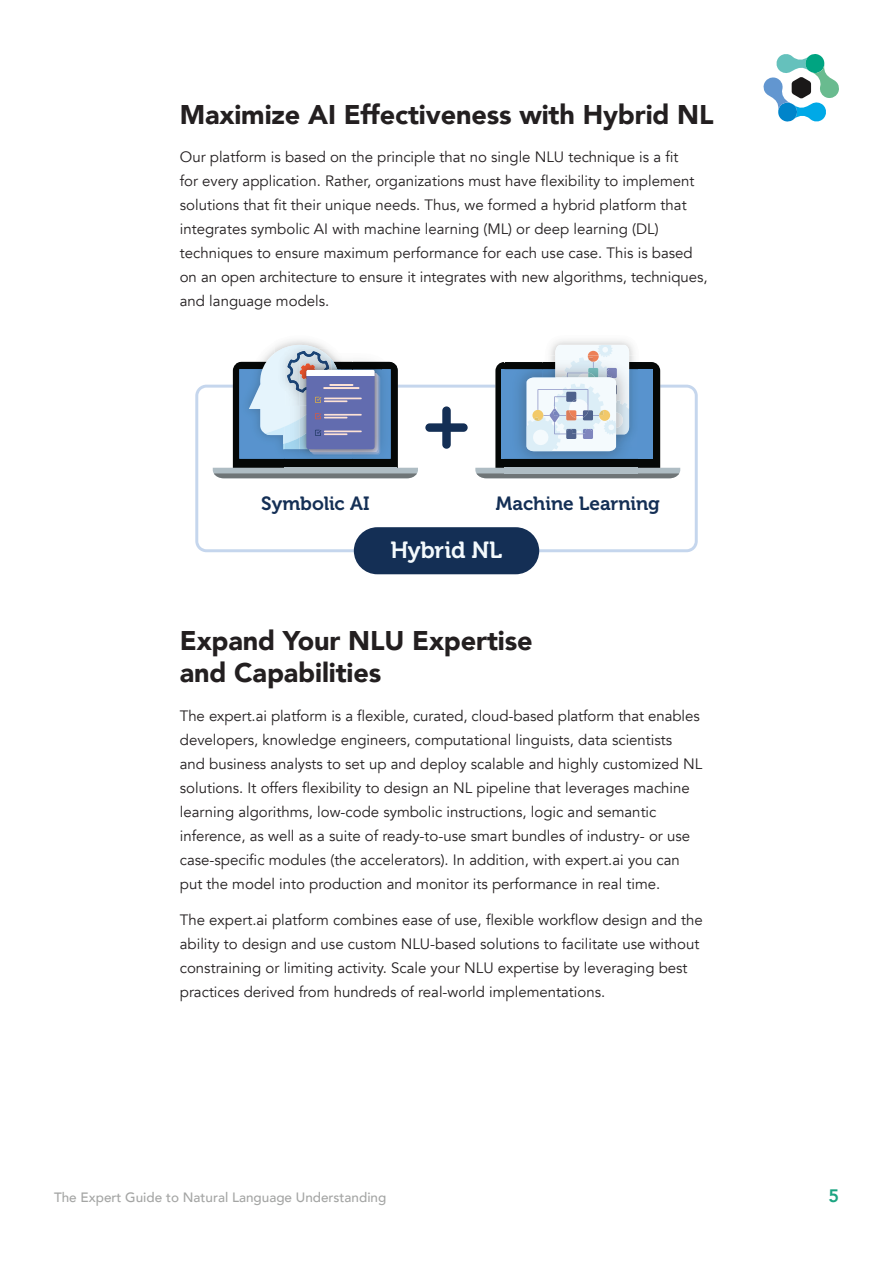
<style>
.page{position:relative;width:893px;height:1263px;background:#fff}
.page>*{position:absolute;margin:0;border:0;box-sizing:border-box;transform-origin:0 0}
.t1{font:900 27px/31.5px "Avenir";letter-spacing:-.005em;color:#231f20}
.t2{font:23.25px "Museo 700";letter-spacing:-.005em;color:#f4fafd}
.t3{font:19.05px "Museo 700";color:#142f55}
.t4{font:800 18px "Avenir";color:#1ba481}
.t5{font:15px/24px "Avenir";color:#231f20}
.t6{font:500 13.5px "Avenir";color:#a4a5a4}
</style>
<div class="page">
<svg style="left:764px;top:54px;width:75px;height:68px"></svg>
<svg style="left:195px;top:385px;width:503px;height:167px"></svg>
<div style="left:354px;top:527px;width:185px;height:47px;background:#142f55;border-radius:24px"></div>
<div style="left:233px;top:362px;width:165px;height:115px;background:#050807;border-radius:9px"></div>
<svg style="left:213px;top:468px;width:205px;height:10px;background:#8e989c"></svg>
<img style="left:239px;top:369px;width:45px;height:90px">
<img style="left:379px;top:361px;width:12px;height:1px">
<img style="left:284px;top:362px;width:113px;height:109px">
<img style="left:352px;top:369px;width:39px;height:90px">
<img style="left:284px;top:453px;width:68px;height:6px">
<img style="left:352px;top:363px;width:30px;height:93px">
<img style="left:352px;top:376px;width:28px;height:79px">
<img style="left:312px;top:453px;width:40px;height:2px">
<svg style="left:249px;top:345px;width:130px;height:108px;background:#9ca9c8"></svg>
<div style="left:495px;top:362px;width:165px;height:115px;background:#050807;border-radius:9px"></div>
<div style="left:502px;top:369px;width:151px;height:90px;background:#5893ce"></div>
<svg style="left:475px;top:468px;width:205px;height:10px"></svg>
<img style="left:505px;top:356px;width:133px;height:117px">
<img style="left:505px;top:369px;width:133px;height:90px">
<img style="left:629px;top:362px;width:9px;height:85px">
<svg style="left:526px;top:345px;width:103px;height:106px"></svg>
<div style="left:425px;top:423px;width:43px;height:9px;background:#142f55;border-radius:4px"></div>
<div style="left:442px;top:406px;width:9px;height:43px;background:#142f55;border-radius:4px"></div>
<p class="t1" style="left:180px;top:98px;width:535px">Maximize AI Effectiveness with Hybrid NL</p>
<p class="t5" style="left:180px;top:145px;width:529px">Our platform is based on the principle that no single NLU technique is a fit<br>for every application. Rather, organizations must have flexibility to implement solutions that fit their unique needs. Thus, we formed a hybrid platform that integrates symbolic AI with machine learning (ML) or deep learning (DL) techniques to ensure maximum performance for each use case. This is based on an open architecture to ensure it integrates with new algorithms, techniques, and language models.</p>
<p class="t3" style="left:261px;top:493px;width:110px">Symbolic AI</p>
<p class="t3" style="left:496px;top:493px;width:165px">Machine Learning</p>
<p class="t2" style="left:390px;top:537px;width:113px">Hybrid NL</p>
<p class="t1" style="left:180px;top:624px;width:354px">Expand Your NLU Expertise and Capabilities</p>
<p class="t5" style="left:180px;top:704px;width:524px">The expert.ai platform is a flexible, curated, cloud-based platform that enables developers, knowledge engineers, computational linguists, data scientists<br>and business analysts to set up and deploy scalable and highly customized NL solutions. It offers flexibility to design an NL pipeline that leverages machine learning algorithms, low-code symbolic instructions, logic and semantic inference, as well as a suite of ready-to-use smart bundles of industry- or use case-specific modules (the accelerators). In addition, with expert.ai you can put the model into production and monitor its performance in real time.</p>
<p class="t5" style="left:180px;top:908px;width:524px">The expert.ai platform combines ease of use, flexible workflow design and the ability to design and use custom NLU-based solutions to facilitate use without constraining or limiting activity. Scale your NLU expertise by leveraging best practices derived from hundreds of real-world implementations.</p>
<p class="t6" style="left:54px;top:1185px;width:334px">The Expert Guide to Natural Language Understanding</p>
<p class="t4" style="left:828px;top:1181px;width:12px">5</p>
</div>
